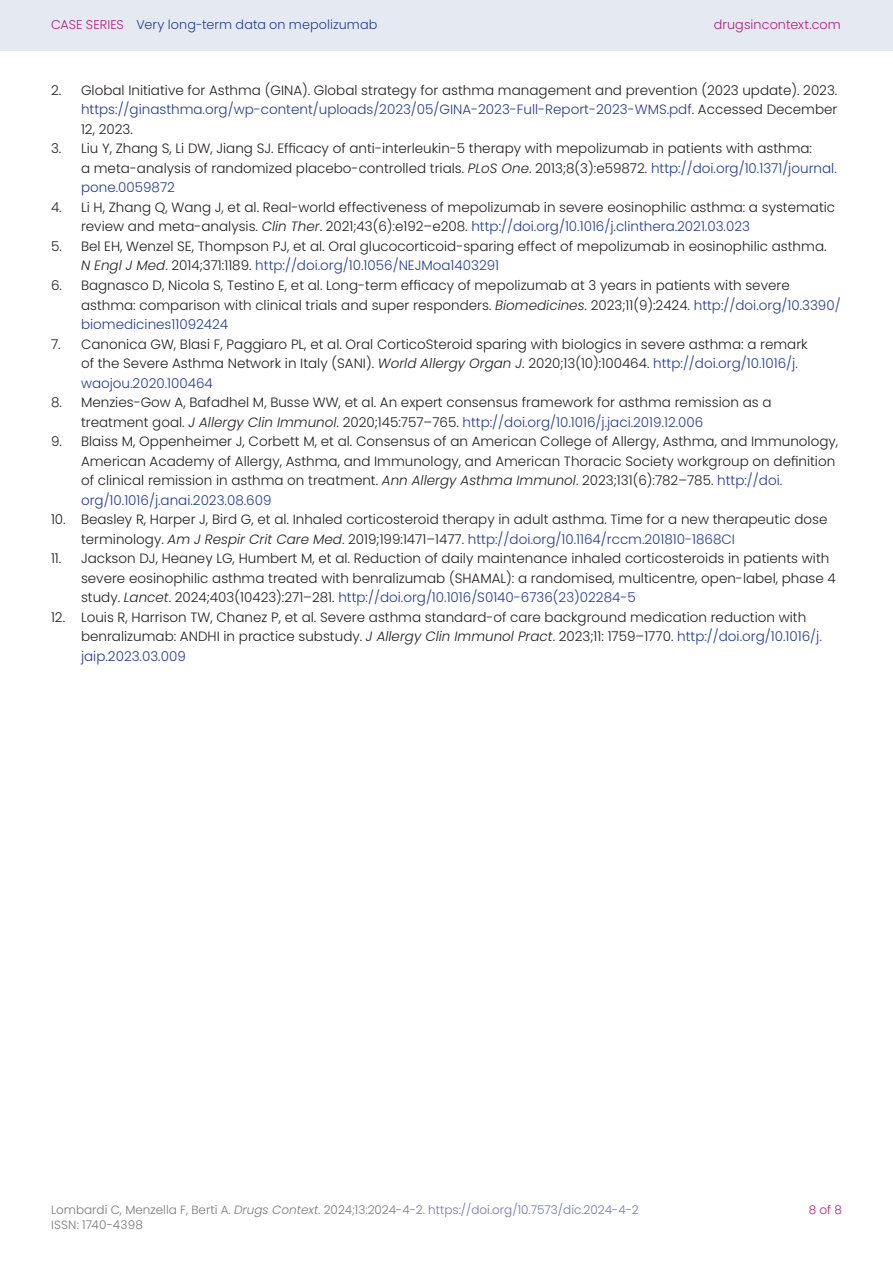
<style>
.page{position:relative;width:893px;height:1263px;background:#fff}
.page>*{position:absolute;margin:0;border:0;box-sizing:border-box;transform-origin:0 0}
.t1{font:300 13.5px/19.5px "Poppins";color:#231f20}
.t2{font:300 12.75px "Poppins";letter-spacing:.01em;color:#243d91}
.t3{font:300 12.75px "Poppins";letter-spacing:.01em;color:#b21f81}
.t4{font:300 12px "Poppins";color:#7c7878}
.t5{font:300 12px "Poppins";color:#b21f81}
.s1{color:#b21f81}
.s2{color:#243d91}
.s3{font-style:italic}
.s4{color:#7376b2}
</style>
<div class="page">
<div style="left:0;top:0;width:893px;height:51px;background:#e5eaf2"></div>
<p class="t2" style="left:51px;top:17px;width:328px"><span class="s1">CASE SERIES</span> Very long-term data on mepolizumab</p>
<p class="t3" style="left:714px;top:17px;width:129px">drugsincontext.com</p>
<p class="t1" style="left:81px;top:81px;width:758px;text-align:justify;text-indent:-30px">2. Global Initiative for Asthma (GINA). Global strategy for asthma management and prevention (2023 update). 2023. <span class="s2">https://ginasthma.org/wp-content/uploads/2023/05/GINA-2023-Full-Report-2023-WMS.pdf</span>. Accessed December 12, 2023.</p>
<p class="t1" style="left:81px;top:139px;width:757px;text-indent:-30px">3. Liu Y, Zhang S, Li DW, Jiang SJ. Efficacy of anti-interleukin-5 therapy with mepolizumab in patients with asthma:<br>a meta-analysis of randomized placebo-controlled trials. <span class="s3">PLoS One</span>. 2013;8(3):e59872. <span class="s2">http://doi.org/10.1371/journal. pone.0059872</span></p>
<p class="t1" style="left:81px;top:198px;width:756px;text-indent:-30px">4. Li H, Zhang Q, Wang J, et al. Real-world effectiveness of mepolizumab in severe eosinophilic asthma: a systematic review and meta-analysis. <span class="s3">Clin Ther</span>. 2021;43(6):e192–e208. <span class="s2">http://doi.org/10.1016/j.clinthera.2021.03.023</span></p>
<p class="t1" style="left:81px;top:237px;width:747px;text-indent:-30px">5. Bel EH, Wenzel SE, Thompson PJ, et al. Oral glucocorticoid-sparing effect of mepolizumab in eosinophilic asthma.<br><span class="s3">N Engl J Med</span>. 2014;371:1189. <span class="s2">http://doi.org/10.1056/NEJMoa1403291</span></p>
<p class="t1" style="left:81px;top:276px;width:761px;text-indent:-30px">6. Bagnasco D, Nicola S, Testino E, et al. Long-term efficacy of mepolizumab at 3 years in patients with severe asthma: comparison with clinical trials and super responders. <span class="s3">Biomedicines</span>. 2023;11(9):2424. <span class="s2">http://doi.org/10.3390/ biomedicines11092424</span></p>
<p class="t1" style="left:81px;top:334px;width:728px;text-indent:-30px">7. Canonica GW, Blasi F, Paggiaro PL, et al. Oral CorticoSteroid sparing with biologics in severe asthma: a remark of the Severe Asthma Network in Italy (SANI). <span class="s3">World Allergy Organ J</span>. 2020;13(10):100464. <span class="s2">http://doi.org/10.1016/j. waojou.2020.100464</span></p>
<p class="t1" style="left:81px;top:393px;width:692px;text-indent:-30px">8. Menzies-Gow A, Bafadhel M, Busse WW, et al. An expert consensus framework for asthma remission as a treatment goal. <span class="s3">J Allergy Clin Immunol</span>. 2020;145:757–765. <span class="s2">http://doi.org/10.1016/j.jaci.2019.12.006</span></p>
<p class="t1" style="left:81px;top:432px;width:759px;text-indent:-30px">9. Blaiss M, Oppenheimer J, Corbett M, et al. Consensus of an American College of Allergy, Asthma, and Immunology, American Academy of Allergy, Asthma, and Immunology, and American Thoracic Society workgroup on definition of clinical remission in asthma on treatment. <span class="s3">Ann Allergy Asthma Immunol</span>. 2023;131(6):782–785. <span class="s2">http://doi. org/10.1016/j.anai.2023.08.609</span></p>
<p class="t1" style="left:81px;top:510px;width:748px;text-indent:-30px">10. Beasley R, Harper J, Bird G, et al. Inhaled corticosteroid therapy in adult asthma. Time for a new therapeutic dose terminology. <span class="s3">Am J Respir Crit Care Med</span>. 2019;199:1471–1477. <span class="s2">http://doi.org/10.1164/rccm.201810-1868CI</span></p>
<p class="t1" style="left:81px;top:549px;width:756px;text-indent:-30px">11. Jackson DJ, Heaney LG, Humbert M, et al. Reduction of daily maintenance inhaled corticosteroids in patients with severe eosinophilic asthma treated with benralizumab (SHAMAL): a randomised, multicentre, open-label, phase 4 study. <span class="s3">Lancet</span>. 2024;403(10423):271–281. <span class="s2">http://doi.org/10.1016/S0140-6736(23)02284-5</span></p>
<p class="t1" style="left:81px;top:607px;width:742px;text-indent:-30px">12. Louis R, Harrison TW, Chanez P, et al. Severe asthma standard-of care background medication reduction with benralizumab: ANDHI in practice substudy. <span class="s3">J Allergy Clin Immunol Pract</span>. 2023;11: 1759–1770. <span class="s2">http://doi.org/10.1016/j. jaip.2023.03.009</span></p>
<p class="t4" style="left:51px;top:1203px;width:589px">Lombardi C, Menzella F, Berti A. <span class="s3">Drugs Context</span>. 2024;13:2024-4-2. <span class="s4">https://doi.org/10.7573/dic.2024-4-2</span></p>
<p class="t5" style="left:809px;top:1203px;width:35px">8 of 8</p>
<p class="t4" style="left:51px;top:1218px;width:93px">ISSN: 1740-4398</p>
</div>
